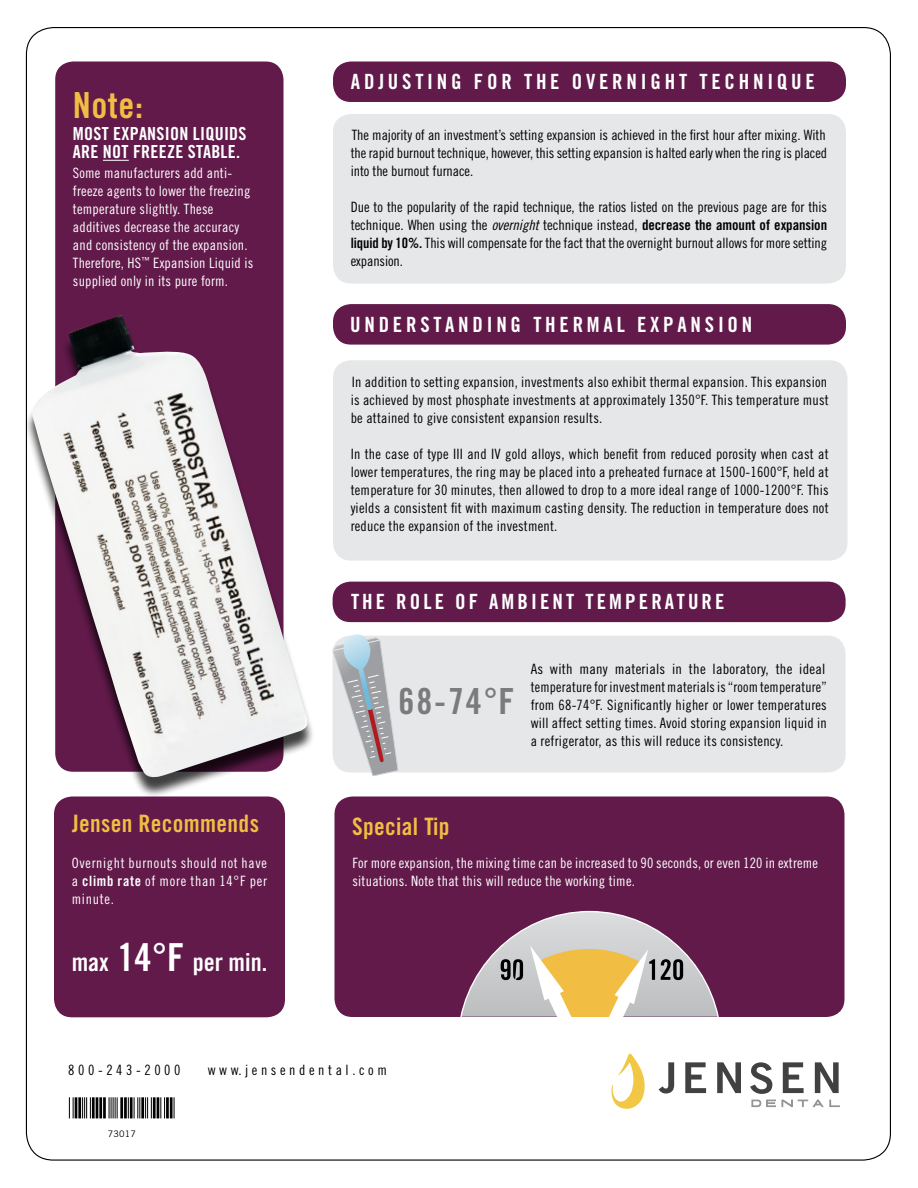
<style>
.page{position:relative;width:918px;height:1188px;background:#fff}
.page>*{position:absolute;margin:0;border:0;box-sizing:border-box;transform-origin:0 0}
.t1{font:36px "Trade Gothic LT Std Bd Cn 20";color:#797b7d}
.t2{font:36px "Trade Gothic LT Std Bd Cn 20";color:#f1be43}
.t3{font:24.75px "Trade Gothic LT Std Bd Cn 20";color:#fff}
.t4{font:24px "Trade Gothic LT Std Bd Cn 20";letter-spacing:.015em;color:#f1be43}
.t5{font:21px "Trade Gothic LT Std Bd Cn 20";letter-spacing:.18em;color:#fff}
.t6{font:21px "Trade Gothic LT Std Bd Cn 20";letter-spacing:.15em;color:#fff}
.t7{font:18px/18px "Trade Gothic LT Std Bd Cn 20";letter-spacing:.015em;color:#fff}
.t8{font:14.25px/18px "Trade Gothic LT Std Cn 18";letter-spacing:.015em;color:#000;text-align:justify}
.t9{font:14.25px/18px "Trade Gothic LT Std Cn 18";letter-spacing:.015em;color:#fff}
.t10{font:9px "Trade Gothic LT Std";letter-spacing:.015em;color:#000}
.s1{font-family:"Trade Gothic LT Std Cn 18 Obl"}
.s2{font-family:"Trade Gothic LT Std Bd Cn 20"}
.s3{font-size:38.55px}
</style>
<div class="page">
<div style="left:55px;top:62px;width:229px;height:710px;background:#621a4b;border-radius:18px"></div>
<svg style="left:103px;top:160px;width:26px;height:1px"></svg>
<svg style="left:611px;top:1053px;width:34px;height:56px"></svg>
<svg style="left:659px;top:1062px;width:15px;height:31px"></svg>
<svg style="left:685px;top:1062px;width:21px;height:31px"></svg>
<svg style="left:717px;top:1062px;width:24px;height:31px"></svg>
<svg style="left:750px;top:1062px;width:22px;height:32px"></svg>
<svg style="left:783px;top:1062px;width:21px;height:31px"></svg>
<svg style="left:815px;top:1062px;width:24px;height:31px"></svg>
<svg style="left:752px;top:1100px;width:24px;height:7px"></svg>
<svg style="left:782px;top:1099px;width:58px;height:8px"></svg>
<hr style="left:78px;top:1097px;width:3px;height:21px;background:#000">
<hr style="left:75px;top:1097px;width:2px;height:21px;background:#000">
<svg style="left:69px;top:1097px;width:5px;height:21px"></svg>
<hr style="left:96px;top:1097px;width:2px;height:21px;background:#000">
<hr style="left:92px;top:1097px;width:3px;height:21px;background:#000">
<svg style="left:82px;top:1097px;width:9px;height:21px"></svg>
<hr style="left:103px;top:1097px;width:3px;height:21px;background:#000">
<hr style="left:99px;top:1097px;width:3px;height:21px;background:#000">
<hr style="left:124px;top:1097px;width:3px;height:21px;background:#000">
<hr style="left:120px;top:1097px;width:3px;height:21px;background:#000">
<svg style="left:109px;top:1097px;width:9px;height:21px"></svg>
<hr style="left:157px;top:1097px;width:2px;height:21px;background:#000">
<hr style="left:153px;top:1097px;width:3px;height:21px;background:#000">
<svg style="left:128px;top:1097px;width:24px;height:21px"></svg>
<svg style="left:174px;top:1097px;width:1px;height:21px"></svg>
<hr style="left:170px;top:1097px;width:3px;height:21px;background:#000">
<hr style="left:166px;top:1097px;width:3px;height:21px;background:#000">
<svg style="left:160px;top:1097px;width:5px;height:21px"></svg>
<div style="left:333px;top:62px;width:513px;height:40px;background:#621a4b;border-radius:18px"></div>
<div style="left:333px;top:114px;width:513px;height:170px;background:#e6e7e8;border-radius:18px"></div>
<div style="left:333px;top:360px;width:515px;height:201px;background:#e6e7e8;border-radius:18px"></div>
<div style="left:333px;top:582px;width:513px;height:40px;background:#621a4b;border-radius:18px"></div>
<div style="left:333px;top:304px;width:513px;height:41px;background:#621a4b;border-radius:18px"></div>
<div style="left:333px;top:636px;width:513px;height:136px;background:#e6e7e8;border-radius:18px"></div>
<div style="left:334px;top:796px;width:510px;height:221px;background:#621a4b;border-radius:18px"></div>
<div style="left:54px;top:796px;width:231px;height:221px;background:#621a4b;border-radius:18px"></div>
<svg style="left:460px;top:911px;width:259px;height:106px"></svg>
<div style="left:24px;top:320px;width:375px;height:540px;background:#000;opacity:.75"></div>
<img style="left:25px;top:315px;width:283px;height:467px">
<h1 class="t2" style="left:73px;top:83px;width:72px">Note:</h1>
<p class="t7" style="left:73px;top:125px;width:10px">Most</p>
<p class="t7" style="left:113px;top:125px;width:10px">expansion</p>
<p class="t7" style="left:73px;top:125px;width:174px;text-indent:120px">liquids are NOT freeze stab</p>
<p class="t7" style="left:221px;top:143px;width:21px">le.</p>
<p class="t9" style="left:73px;top:164px;width:182px">Some manufacturers add anti&shy;freeze agents to lower the freezing temperature slightly. These additives decrease the accuracy and consistency of the expansion.<br>Therefore, HS<sup>™</sup> Expansion Liquid is supplied only in its pure form.</p>
<h3 class="t5" style="left:351px;top:69px;width:186px">AD JU STING FOR the</h3>
<h3 class="t5" style="left:572px;top:69px;width:245px">o verni ght TECHNIQU E</h3>
<p class="t8" style="left:351px;top:126px;width:478px">The majority of an investment’s setting expansion is achieved in the first hour after mixing. With the rapid burnout technique, however, this setting expansion is halted early when the ring is placed into the burnout furnace.</p>
<p class="t8" style="left:351px;top:198px;width:478px">Due to the popularity of the rapid technique, the ratios listed on the previous page are for this technique. When using the <span class="s1">overnight</span> technique instead, <span class="s2">decrease the amount of expansion liquid by 10%.</span> This will compensate for the fact that the overnight burnout allows for more setting expansion.</p>
<h3 class="t5" style="left:350px;top:312px;width:196px">U ND ERSTAND ING the</h3>
<h3 class="t5" style="left:573px;top:312px;width:181px">rmal EXPANSION</h3>
<p class="t8" style="left:351px;top:373px;width:480px">In addition to setting expansion, investments also exhibit thermal expansion. This expansion is achieved by most phosphate investments at approximately 1350°F. This temperature must be attained to give consistent expansion results.</p>
<p class="t8" style="left:351px;top:445px;width:480px">In the case of type III and IV gold alloys, which benefit from reduced porosity when cast at lower temperatures, the ring may be placed into a preheated furnace at 1500-1600°F, held at temperature for 30 minutes, then allowed to drop to a more ideal range of 1000-1200°F. This yields a consistent fit with maximum casting density. The reduction in temperature does not reduce the expansion of the investment.</p>
<h3 class="t6" style="left:351px;top:589px;width:375px">THE ROLE OF AMBIENT TEMPERATUR E</h3>
<h1 class="t1" style="left:399px;top:680px;width:117px">68-74°F</h1>
<p class="t8" style="left:531px;top:660px;width:298px">As with many materials in the laboratory, the ideal temperature for investment materials is “room temperature” from 68-74°F. Significantly higher or lower temperatures will affect setting times. Avoid storing expansion liquid in a refrigerator, as this will reduce its consistency.</p>
<h3 class="t4" style="left:72px;top:809px;width:189px">Jensen Recommends</h3>
<h3 class="t4" style="left:352px;top:812px;width:99px">Special Tip</h3>
<p class="t9" style="left:72px;top:854px;width:197px;text-align:justify">Overnight burnouts should not have a <span class="s2">climb rate</span> of more than 14°F per minute.</p>
<h2 class="t3" style="left:72px;top:948px;width:197px">max <span class="s3">14°F</span> per min.</h2>
<p class="t9" style="left:352px;top:853px;width:467px">For more expansion, the mixing time can be increased to 90 seconds, or even 120 in extreme situations. Note that this will reduce the working time.</p>
<p class="t8" style="left:68px;top:1061px;width:114px">8 0 0 - 2 4 3 - 2 0 0 0</p>
<p class="t8" style="left:208px;top:1061px;width:181px">w w w. j e n s e n d e n t a l . c o m</p>
<p class="t10" style="left:108px;top:1129px;width:30px">73017</p>
</div>
